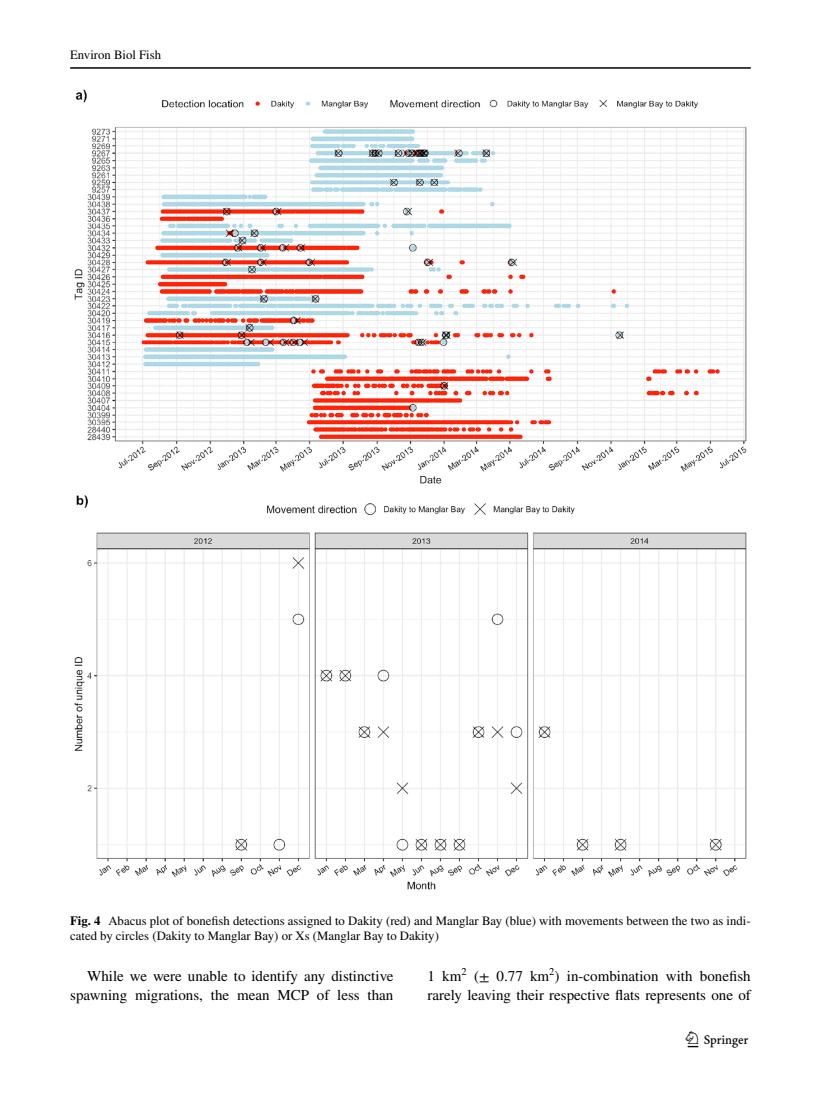
<style>
.page{position:relative;width:821px;height:1106px;background:#fff}
.page>*{position:absolute;margin:0;border:0;box-sizing:border-box;transform-origin:0 0}
.t1{font:22.5px "Springnew Regular 3";color:#000}
.t2{font:15px/18.8px "STIX";color:#000;text-align:right}
.t3{font:12.75px/15px "STIX";color:#000}
.s1{font-weight:700}
</style>
<div class="page">
<hr style="left:70px;top:67px;width:680px;height:2px;background:#000">
<img style="left:74px;top:89px;width:672px;height:800px">
<p class="t3" style="left:70px;top:48px;width:92px">Environ Biol Fish</p>
<p class="t3" style="left:70px;top:914px;width:682px"><span class="s1">Fig. 4</span> Abacus plot of bonefish detections assigned to Dakity (red) and Manglar Bay (blue) with movements between the two as indi&shy;cated by circles (Dakity to Manglar Bay) or Xs (Manglar Bay to Dakity)</p>
<p class="t2" style="left:70px;top:967px;width:325px">While we were unable to identify any distinctive spawning migrations, the mean MCP of less than</p>
<p class="t2" style="left:427px;top:967px;width:325px;text-align:left">1 km<sup>2</sup> (± 0.77 km<sup>2</sup>) in-combination with bonefish rarely leaving their respective flats represents one of</p>
<h1 class="t1" style="left:687px;top:1031px;width:62px">1 3</h1>
</div>
